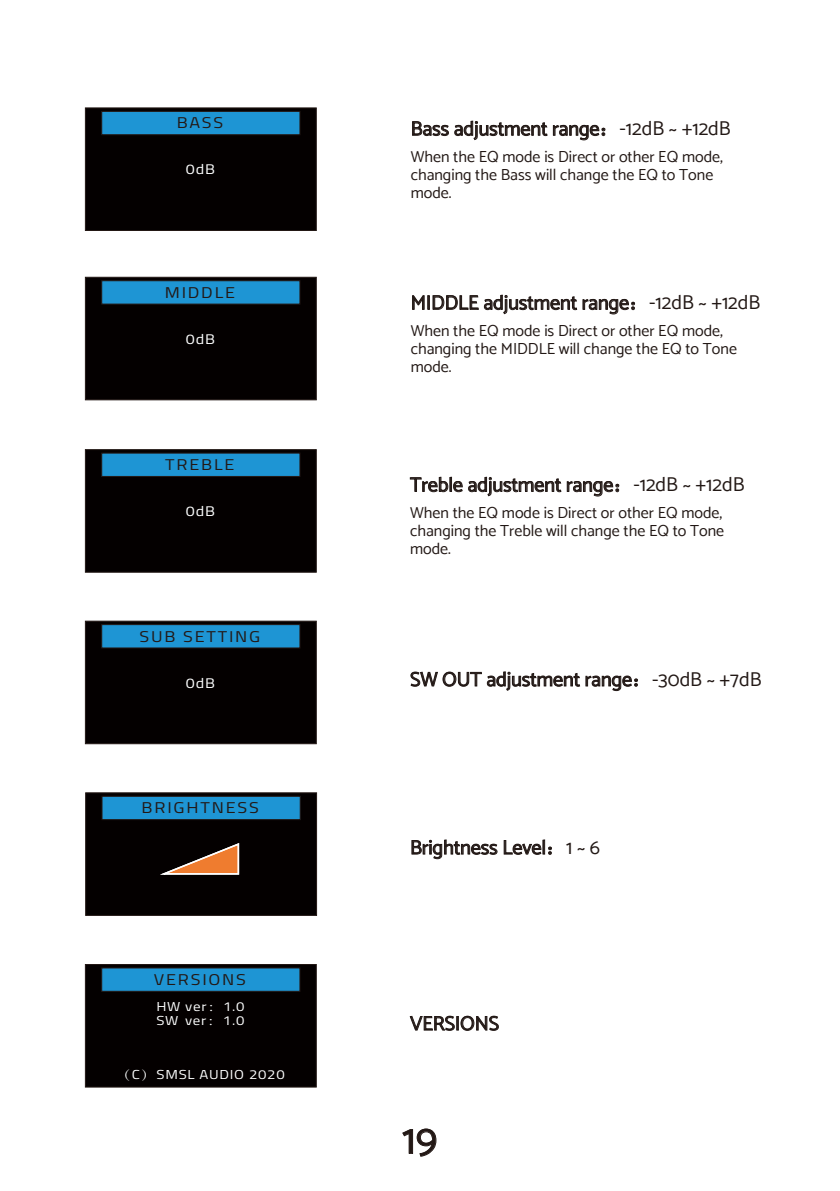
<style>
.page{position:relative;width:840px;height:1191px;background:#fff}
.page>*{position:absolute;margin:0;border:0;box-sizing:border-box;transform-origin:0 0}
.t1{font:42px "Catamaran";color:#231815}
.t2{font:20px "Catamaran";color:#221815}
.t3{font:16px/18px "Catamaran";color:#221815}
.t4{font:15.6px "Titillium Web";letter-spacing:.1em;color:#231815;scale:1.15 1}
.t5{font:14px "Titillium Web";letter-spacing:.05em;color:#fff;scale:1.15 1}
.t6{font:13px/14px "Titillium Web";letter-spacing:.05em;color:#fff;scale:1.15 1}
.s1{font-family:"Adobe Song Std";font-weight:300}
.s2{font-family:"FZLTXHK G Bpc EUC H"}
</style>
<div class="page">
<svg style="left:412px;top:294px;width:223px;height:21px"></svg>
<svg style="left:412px;top:120px;width:193px;height:21px"></svg>
<svg style="left:411px;top:839px;width:86px;height:20px"></svg>
<svg style="left:503px;top:839px;width:49px;height:16px"></svg>
<svg style="left:409px;top:1015px;width:90px;height:16px"></svg>
<svg style="left:402px;top:1128px;width:34px;height:28px"></svg>
<div style="left:85px;top:108px;width:231px;height:123px;background:#040000;border:1px solid #231815"></div>
<div style="left:101px;top:111px;width:199px;height:24px;background:#1e95d4;border:1px solid #231815"></div>
<div style="left:85px;top:449px;width:231px;height:123px;background:#040000;border:1px solid #231815"></div>
<div style="left:101px;top:453px;width:199px;height:24px;background:#1e95d4;border:1px solid #231815"></div>
<div style="left:85px;top:621px;width:231px;height:123px;background:#040000;border:1px solid #231815"></div>
<div style="left:101px;top:624px;width:199px;height:24px;background:#1e95d4;border:1px solid #231815"></div>
<div style="left:85px;top:792px;width:231px;height:123px;background:#040000;border:1px solid #231815"></div>
<div style="left:102px;top:796px;width:198px;height:24px;background:#1e95d4;border:1px solid #231815"></div>
<svg style="left:160px;top:843px;width:80px;height:32px"></svg>
<div style="left:85px;top:964px;width:231px;height:123px;background:#040000;border:1px solid #231815"></div>
<div style="left:101px;top:967px;width:199px;height:24px;background:#1e95d4;border:1px solid #231815"></div>
<div style="left:85px;top:277px;width:231px;height:123px;background:#040000;border:1px solid #231815"></div>
<div style="left:101px;top:280px;width:199px;height:24px;background:#1e95d4;border:1px solid #231815"></div>
<svg style="left:409px;top:476px;width:210px;height:21px"></svg>
<svg style="left:410px;top:671px;width:228px;height:20px"></svg>
<p class="t4" style="left:177px;top:111px;width:42px">BASS</p>
<p class="t5" style="left:186px;top:159px;width:27px">0dB</p>
<p class="t4" style="left:165px;top:281px;width:63px">MIDDLE</p>
<p class="t5" style="left:186px;top:328px;width:27px">0dB</p>
<p class="t4" style="left:165px;top:453px;width:62px">TREBLE</p>
<p class="t5" style="left:186px;top:501px;width:27px">0dB</p>
<p class="t4" style="left:139px;top:625px;width:106px">SUB SETTING</p>
<p class="t5" style="left:186px;top:672px;width:27px">0dB</p>
<p class="t4" style="left:141px;top:796px;width:103px">BRIGHTNESS</p>
<p class="t4" style="left:154px;top:968px;width:82px">VERSIONS</p>
<p class="t6" style="left:156px;top:998px;width:78px">HW ver<span class="s1">：</span>1.0<br>SW ver<span class="s1">：</span>1.0</p>
<p class="t6" style="left:116px;top:1067px;width:148px"><span class="s1">（</span>C<span class="s1">）</span>SMSL AUDIO 2020</p>
<p class="t2" style="left:410px;top:117px;width:321px">Bass adjustment range<span class="s2">：</span>-12dB ~ +12dB</p>
<p class="t3" style="left:410px;top:147px;width:313px">When the EQ mode is Direct or other EQ mode, changing the Bass will change the EQ to Tone mode.</p>
<p class="t2" style="left:410px;top:291px;width:351px">MIDDLE adjustment range<span class="s2">：</span>-12dB ~ +12dB</p>
<p class="t3" style="left:410px;top:321px;width:327px">When the EQ mode is Direct or other EQ mode, changing the MIDDLE will change the EQ to Tone mode.</p>
<p class="t2" style="left:410px;top:473px;width:336px">Treble adjustment range<span class="s2">：</span>-12dB ~ +12dB</p>
<p class="t3" style="left:410px;top:503px;width:315px;text-align:justify">When the EQ mode is Direct or other EQ mode, changing the Treble will change the EQ to Tone mode.</p>
<p class="t2" style="left:410px;top:667px;width:353px">SW OUT adjustment range<span class="s2">：</span>-30dB ~ +7dB</p>
<p class="t2" style="left:410px;top:835px;width:191px">Brightness Level<span class="s2">：</span>1 ~ 6</p>
<p class="t2" style="left:410px;top:1011px;width:90px">VERSIONS</p>
<h1 class="t1" style="left:402px;top:1114px;width:36px">19</h1>
</div>
